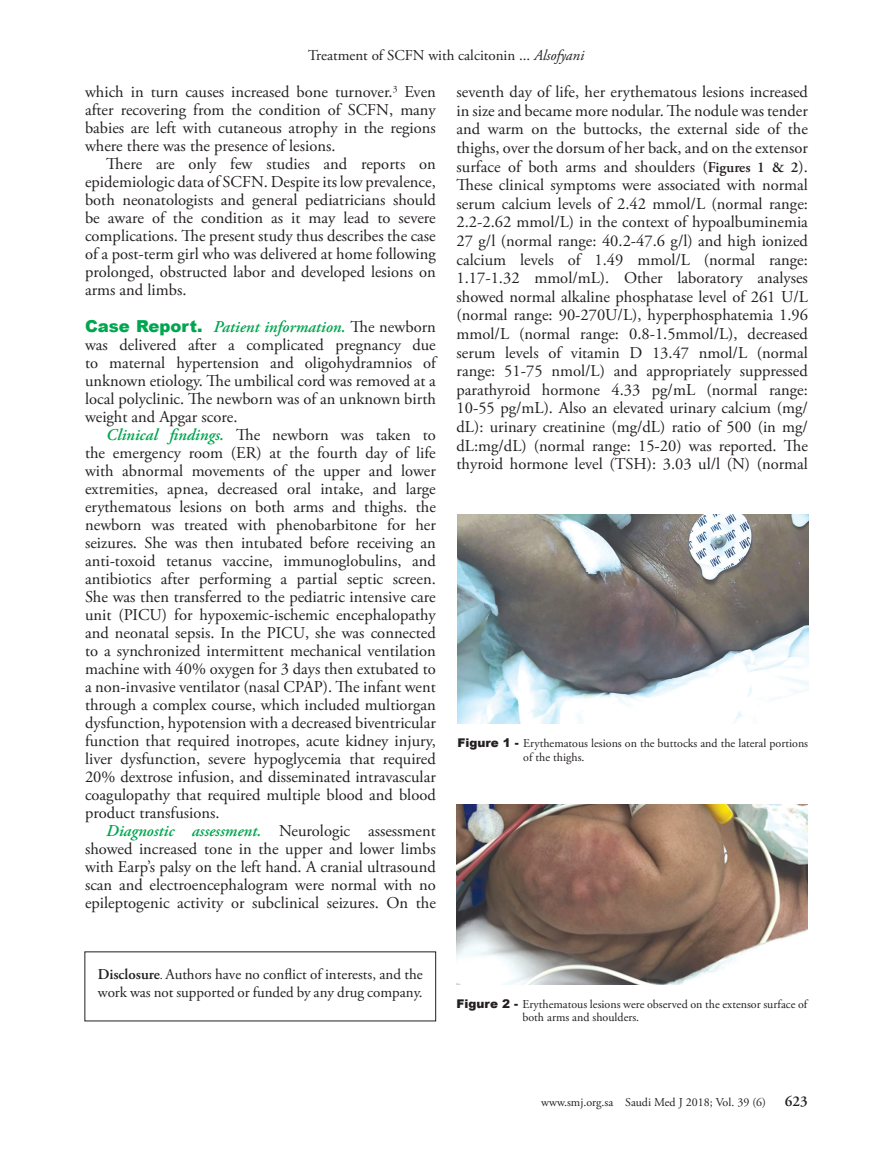
<style>
.page{position:relative;width:893px;height:1149px;background:#fff}
.page>*{position:absolute;margin:0;border:0;box-sizing:border-box;transform-origin:0 0}
.t1{font:16.5px/18px "Adobe Garamond Pro";color:#231f20;text-align:justify}
.t2{font:15px/18px "Adobe Garamond Pro";color:#231f20}
.t3{font:600 15px "Adobe Garamond Pro";color:#231f20}
.t4{font:12px/13.5px "Adobe Garamond Pro";color:#231f20}
.s1{font-style:italic}
.s2{font-family:"Arial";font-weight:900;color:#00a54f}
.s3{font-weight:600;font-style:italic;color:#00a54f}
.s4{font-weight:600;font-size:15px}
.s5{font-family:"Arial";font-weight:900}
.s6{font-weight:600}
.s7{font-size:12px}
</style>
<div class="page">
<img style="left:457px;top:804px;width:350px;height:180px">
<img style="left:457px;top:514px;width:351px;height:209px">
<p class="t2" style="left:308px;top:46px;width:277px">Treatment of SCFN with calcitonin ... <span class="s1">Alsofyani</span></p>
<p class="t1" style="left:85px;top:83px;width:352px">which in turn causes increased bone turnover.<sup>3</sup> Even after recovering from the condition of SCFN, many babies are left with cutaneous atrophy in the regions where there was the presence of lesions.</p>
<p class="t1" style="left:85px;top:155px;width:352px;text-indent:21px">There are only few studies and reports on epidemiologic data of SCFN. Despite its low prevalence, both neonatologists and general pediatricians should be aware of the condition as it may lead to severe complications. The present study thus describes the case of a post-term girl who was delivered at home following prolonged, obstructed labor and developed lesions on arms and limbs.</p>
<p class="t1" style="left:85px;top:318px;width:352px"><span class="s2">Case Report.</span> <span class="s3">Patient information.</span> The newborn was delivered after a complicated pregnancy due to maternal hypertension and oligohydramnios of unknown etiology. The umbilical cord was removed at a local polyclinic. The newborn was of an unknown birth weight and Apgar score.</p>
<p class="t1" style="left:85px;top:426px;width:352px;text-indent:21px"><span class="s3">Clinical findings.</span> The newborn was taken to the emergency room (ER) at the fourth day of life with abnormal movements of the upper and lower extremities, apnea, decreased oral intake, and large erythematous lesions on both arms and thighs. the newborn was treated with phenobarbitone for her seizures. She was then intubated before receiving an anti-toxoid tetanus vaccine, immunoglobulins, and antibiotics after performing a partial septic screen.<br>She was then transferred to the pediatric intensive care unit (PICU) for hypoxemic-ischemic encephalopathy and neonatal sepsis. In the PICU, she was connected to a synchronized intermittent mechanical ventilation machine with 40% oxygen for 3 days then extubated to a non-invasive ventilator (nasal CPAP). The infant went through a complex course, which included multiorgan dysfunction, hypotension with a decreased biventricular function that required inotropes, acute kidney injury, liver dysfunction, severe hypoglycemia that required 20% dextrose infusion, and disseminated intravascular coagulopathy that required multiple blood and blood product transfusions.</p>
<p class="t1" style="left:85px;top:822px;width:352px;text-indent:21px"><span class="s3">Diagnostic assessment.</span> Neurologic assessment showed increased tone in the upper and lower limbs with Earp’s palsy on the left hand. A cranial ultrasound scan and electroencephalogram were normal with no epileptogenic activity or subclinical seizures. On the</p>
<p class="t1" style="left:457px;top:83px;width:353px;line-height:18.6px">seventh day of life, her erythematous lesions increased in size and became more nodular. The nodule was tender and warm on the buttocks, the external side of the thighs, over the dorsum of her back, and on the extensor surface of both arms and shoulders (<span class="s4">Figures 1 &amp; 2</span>).<br>These clinical symptoms were associated with normal serum calcium levels of 2.42 mmol/L (normal range:<br>2.2-2.62 mmol/L) in the context of hypoalbuminemia 27 g/l (normal range: 40.2-47.6 g/l) and high ionized calcium levels of 1.49 mmol/L (normal range:<br>1.17-1.32 mmol/mL). Other laboratory analyses showed normal alkaline phosphatase level of 261 U/L (normal range: 90-270U/L), hyperphosphatemia 1.96 mmol/L (normal range: 0.8-1.5mmol/L), decreased serum levels of vitamin D 13.47 nmol/L (normal range: 51-75 nmol/L) and appropriately suppressed parathyroid hormone 4.33 pg/mL (normal range:<br>10-55 pg/mL). Also an elevated urinary calcium (mg/ dL): urinary creatinine (mg/dL) ratio of 500 (in mg/ dL:mg/dL) (normal range: 15-20) was reported. The thyroid hormone level (TSH): 3.03 ul/l (N) (normal</p>
<p class="t4" style="left:523px;top:736px;width:286px;text-indent:-66px"><span class="s5">Figure 1 -</span> Erythematous lesions on the buttocks and the lateral portions of the thighs.</p>
<p class="t2" style="left:98px;top:965px;width:326px"><span class="s6">Disclosure</span><span class="s7">.</span> Authors have no conflict of interests, and the work was not supported or funded by any drug company.</p>
<p class="t4" style="left:522px;top:997px;width:286px;text-indent:-66px"><span class="s5">Figure 2 -</span> Erythematous lesions were observed on the extensor surface of both arms and shoulders.</p>
<p class="t4" style="left:541px;top:1095px;width:226px">www.smj.org.sa Saudi Med J 2018; Vol. 39 (6)</p>
<p class="t3" style="left:785px;top:1092px;width:24px">623</p>
</div>
